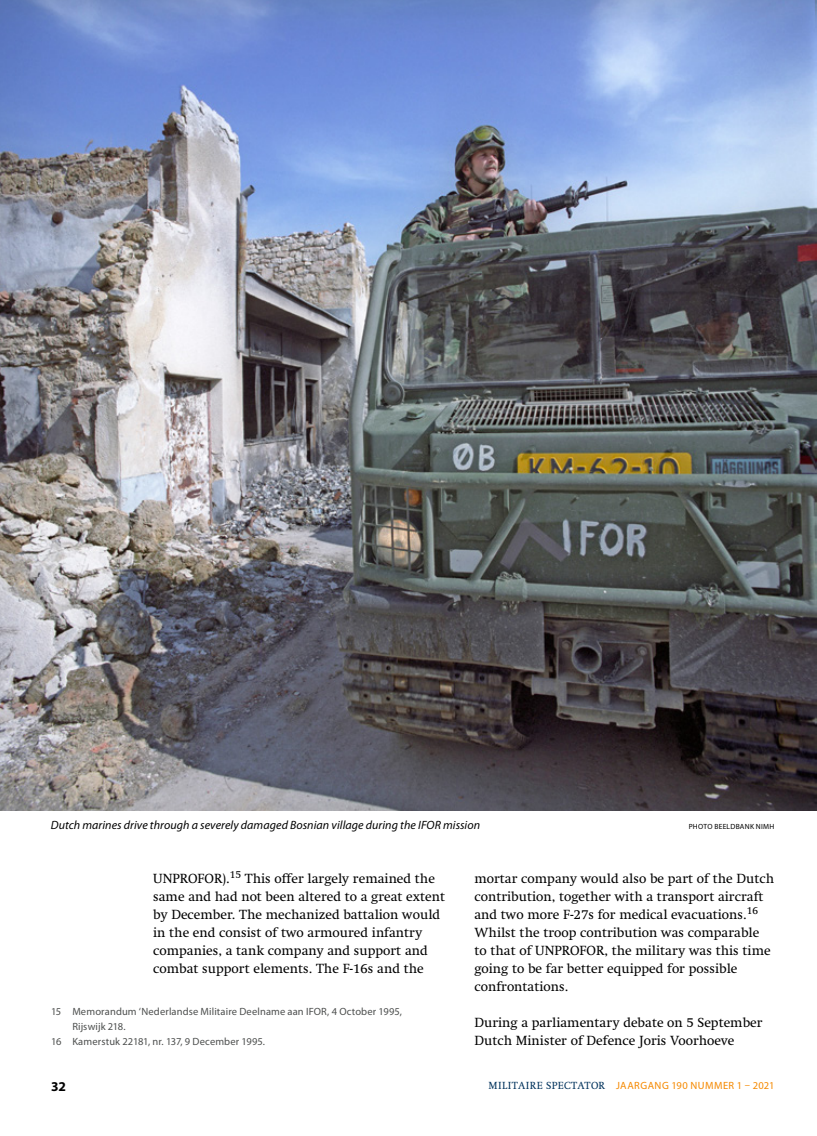
<style>
.page{position:relative;width:817px;height:1136px;background:#fff}
.page>*{position:absolute;margin:0;border:0;box-sizing:border-box;transform-origin:0 0}
.t1{font:13.5px/18px "Swift LT Std";color:#000}
.t2{font:700 13.5px "Myriad Pro";color:#000}
.t3{font:italic 12px "Myriad Pro";letter-spacing:.005em;color:#000}
.t4{font:10.5px "Myriad Pro";letter-spacing:.01em;color:#4d4f4e}
.t5{font:10.5px "Myriad Pro";letter-spacing:.045em;color:#f58900}
.t6{font:7.5px "Myriad Pro";letter-spacing:.035em;color:#000}
.s1{font-family:"Swift LT Std";color:#00325c}
</style>
<div class="page">
<img style="left:0;top:0;width:816px;height:810px">
<p class="t3" style="left:51px;top:817px;width:431px">Dutch marines drive through a severely damaged Bosnian village during the IFOR mission</p>
<p class="t6" style="left:688px;top:821px;width:87px">PHOTO BEELDBANK NIMH</p>
<p class="t1" style="left:153px;top:869px;width:293px">UNPROFOR).<sup>15</sup> This offer largely remained the same and had not been altered to a great extent by December. The mechanized battalion would in the end consist of two armoured infantry companies, a tank company and support and combat support elements. The F-16s and the</p>
<p class="t1" style="left:474px;top:869px;width:301px">mortar company would also be part of the Dutch contribution, together with a transport aircraft and two more F-27s for medical evacuations.<sup>16<br></sup>Whilst the troop contribution was comparable to that of UNPROFOR, the military was this time going to be far better equipped for possible confrontations.</p>
<p class="t1" style="left:474px;top:1013px;width:290px">During a parliamentary debate on 5 September<br>Dutch Minister of Defence Joris Voorhoeve</p>
<p class="t4" style="left:51px;top:1004px;width:352px">15 Memorandum ‘Nederlandse Militaire Deelname aan IFOR, 4 October 1995,</p>
<p class="t4" style="left:72px;top:1019px;width:55px">Rijswijk 218.</p>
<p class="t4" style="left:51px;top:1034px;width:215px">16 Kamerstuk 22181, nr. 137, 9 December 1995.</p>
<p class="t2" style="left:51px;top:1077px;width:16px">32</p>
<p class="t5" style="left:488px;top:1078px;width:287px"><span class="s1">MILITAIRE SPECTATOR</span> JAARGANG 190 NUMMER 1 – 2021</p>
</div>
